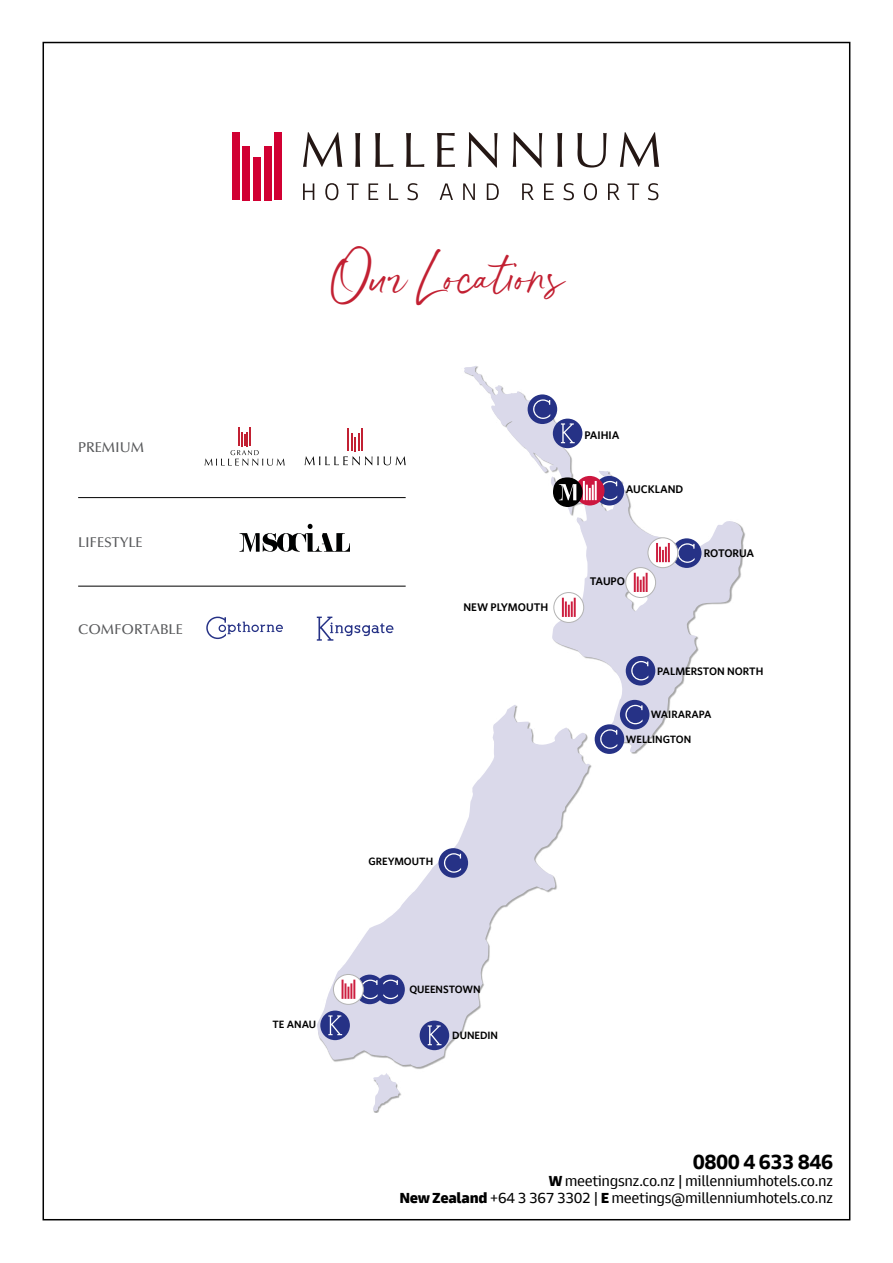
<style>
.page{position:relative;width:893px;height:1263px;background:#fff}
.page>*{position:absolute;margin:0;border:0;box-sizing:border-box;transform-origin:0 0}
.t1{font:42px "Belluga Solid Alt";color:#c22032}
.t2{font:700 21px "Goldman Sans";letter-spacing:-.025em;color:#000}
.t3{font:15px/17.2px "Goldman Sans";letter-spacing:-.025em;color:#000;text-align:right}
.t4{font:500 14.1px "Optima";color:#58595b}
.t5{font:600 11.1px "Whitney HTF";color:#000}
.t6{font:600 10.95px "Whitney HTF";color:#000}
.t7{font:600 10.65px "Whitney HTF";color:#000}
.s1{font-weight:900}
</style>
<div class="page">
<div style="left:253px;top:157px;width:7px;height:43px;background:#d10033"></div>
<div style="left:232px;top:133px;width:7px;height:67px;background:#d10033"></div>
<div style="left:275px;top:133px;width:7px;height:67px;background:#d10033"></div>
<div style="left:264px;top:146px;width:7px;height:54px;background:#d10033"></div>
<div style="left:243px;top:146px;width:7px;height:54px;background:#d10033"></div>
<svg style="left:303px;top:132px;width:39px;height:35px"></svg>
<svg style="left:355px;top:133px;width:5px;height:34px"></svg>
<svg style="left:375px;top:133px;width:18px;height:34px"></svg>
<svg style="left:406px;top:133px;width:18px;height:34px"></svg>
<svg style="left:437px;top:133px;width:18px;height:34px"></svg>
<svg style="left:468px;top:132px;width:30px;height:36px"></svg>
<svg style="left:513px;top:132px;width:29px;height:36px"></svg>
<svg style="left:557px;top:133px;width:5px;height:34px"></svg>
<svg style="left:577px;top:133px;width:30px;height:35px"></svg>
<svg style="left:620px;top:132px;width:39px;height:35px"></svg>
<svg style="left:303px;top:183px;width:11px;height:17px"></svg>
<svg style="left:325px;top:183px;width:13px;height:17px"></svg>
<svg style="left:347px;top:183px;width:12px;height:17px"></svg>
<svg style="left:369px;top:183px;width:9px;height:17px"></svg>
<svg style="left:389px;top:183px;width:9px;height:17px"></svg>
<svg style="left:407px;top:183px;width:11px;height:17px"></svg>
<svg style="left:440px;top:183px;width:13px;height:17px"></svg>
<svg style="left:463px;top:183px;width:12px;height:17px"></svg>
<svg style="left:487px;top:183px;width:12px;height:17px"></svg>
<svg style="left:522px;top:183px;width:12px;height:17px"></svg>
<svg style="left:544px;top:183px;width:10px;height:17px"></svg>
<svg style="left:563px;top:183px;width:11px;height:17px"></svg>
<svg style="left:584px;top:183px;width:13px;height:17px"></svg>
<svg style="left:608px;top:183px;width:12px;height:17px"></svg>
<svg style="left:627px;top:183px;width:12px;height:17px"></svg>
<svg style="left:648px;top:183px;width:10px;height:17px"></svg>
<svg style="left:373px;top:1073px;width:27px;height:40px"></svg>
<svg style="left:464px;top:366px;width:280px;height:387px"></svg>
<svg style="left:317px;top:705px;width:273px;height:363px"></svg>
<div style="left:528px;top:394px;width:29px;height:30px;background:#263286;border-radius:50%"></div>
<svg style="left:533px;top:399px;width:17px;height:20px"></svg>
<div style="left:595px;top:476px;width:29px;height:29px;background:#263286;border-radius:50%"></div>
<div style="left:672px;top:538px;width:29px;height:30px;background:#263286;border-radius:50%"></div>
<svg style="left:677px;top:543px;width:18px;height:20px"></svg>
<div style="left:626px;top:656px;width:29px;height:29px;background:#263286;border-radius:50%"></div>
<svg style="left:631px;top:661px;width:17px;height:19px"></svg>
<div style="left:620px;top:700px;width:29px;height:29px;background:#263286;border-radius:50%"></div>
<svg style="left:625px;top:705px;width:17px;height:19px"></svg>
<div style="left:595px;top:724px;width:29px;height:30px;background:#263286;border-radius:50%"></div>
<svg style="left:600px;top:729px;width:17px;height:20px"></svg>
<div style="left:375px;top:975px;width:30px;height:29px;background:#263286;border-radius:50%"></div>
<div style="left:355px;top:975px;width:29px;height:29px;background:#263286;border-radius:50%"></div>
<div style="left:320px;top:1010px;width:30px;height:30px;background:#263286;border-radius:50%"></div>
<svg style="left:328px;top:1015px;width:14px;height:20px"></svg>
<div style="left:420px;top:1020px;width:29px;height:30px;background:#263286;border-radius:50%"></div>
<svg style="left:428px;top:1025px;width:13px;height:20px"></svg>
<svg style="left:575px;top:476px;width:30px;height:29px"></svg>
<svg style="left:583px;top:481px;width:34px;height:19px"></svg>
<div style="left:648px;top:538px;width:30px;height:30px;background:#fff;border:1px solid #b3b3b3;border-radius:50%"></div>
<svg style="left:656px;top:543px;width:14px;height:19px"></svg>
<svg style="left:626px;top:567px;width:30px;height:30px"></svg>
<svg style="left:634px;top:573px;width:14px;height:19px"></svg>
<svg style="left:333px;top:974px;width:30px;height:30px"></svg>
<svg style="left:342px;top:979px;width:56px;height:20px"></svg>
<svg style="left:554px;top:592px;width:30px;height:30px"></svg>
<svg style="left:562px;top:598px;width:14px;height:19px"></svg>
<svg style="left:553px;top:477px;width:30px;height:30px"></svg>
<svg style="left:559px;top:484px;width:17px;height:16px"></svg>
<div style="left:438px;top:848px;width:30px;height:30px;background:#263286;border-radius:50%"></div>
<svg style="left:444px;top:853px;width:17px;height:20px"></svg>
<div style="left:553px;top:419px;width:29px;height:29px;background:#263286;border-radius:50%"></div>
<svg style="left:561px;top:423px;width:14px;height:20px"></svg>
<svg style="left:205px;top:428px;width:80px;height:38px"></svg>
<hr style="left:361px;top:428px;width:2px;height:23px;background:#c22032">
<hr style="left:347px;top:428px;width:2px;height:23px;background:#c22032">
<svg style="left:305px;top:433px;width:101px;height:32px"></svg>
<svg style="left:206px;top:617px;width:77px;height:22px"></svg>
<svg style="left:317px;top:617px;width:76px;height:24px"></svg>
<svg style="left:239px;top:524px;width:111px;height:28px"></svg>
<hr style="left:78px;top:586px;width:328px;height:1px;background:#000">
<hr style="left:78px;top:497px;width:328px;height:1px;background:#000">
<p class="t4" style="left:78px;top:439px;width:68px">PREMIUM</p>
<p class="t4" style="left:78px;top:534px;width:66px">LIFESTYLE</p>
<p class="t4" style="left:78px;top:621px;width:106px">COMFORTABLE</p>
<h1 class="t1" style="left:331px;top:252px;width:233px">Our Locations</h1>
<p class="t7" style="left:273px;top:1018px;width:45px">TE ANAU</p>
<p class="t5" style="left:584px;top:428px;width:37px">PAIHIA</p>
<p class="t5" style="left:463px;top:601px;width:86px">NEW PLYMOUTH</p>
<p class="t5" style="left:626px;top:482px;width:59px">AUCKLAND</p>
<p class="t5" style="left:590px;top:574px;width:37px">TAUPO</p>
<p class="t5" style="left:704px;top:546px;width:52px">ROTORUA</p>
<p class="t6" style="left:657px;top:665px;width:108px">PALMERSTON NORTH</p>
<p class="t7" style="left:651px;top:708px;width:62px">WAIRARAPA</p>
<p class="t7" style="left:626px;top:732px;width:67px">WELLINGTON</p>
<p class="t7" style="left:369px;top:855px;width:66px">GREYMOUTH</p>
<p class="t7" style="left:409px;top:983px;width:73px">QUEENSTOWN</p>
<p class="t7" style="left:452px;top:1028px;width:47px">DUNEDIN</p>
<h2 class="t2" style="left:693px;top:1148px;width:142px">0800 4 633 846</h2>
<p class="t3" style="left:399px;top:1172px;width:435px"><span class="s1">W</span> meetingsnz.co.nz | millenniumhotels.co.nz<br><span class="s1">New Zealand</span> +64 3 367 3302 | <span class="s1">E</span> meetings@millenniumhotels.co.nz</p>
</div>
